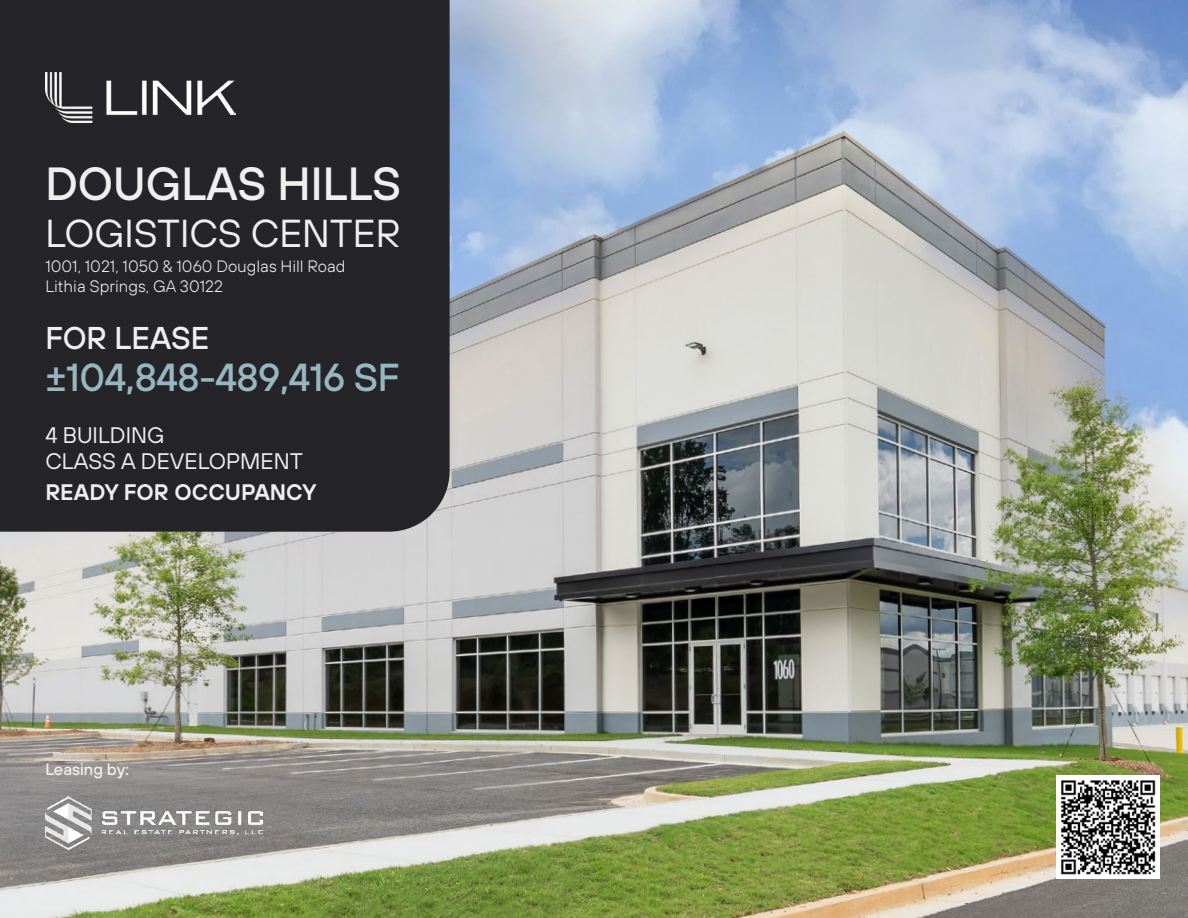
<style>
.page{position:relative;width:1188px;height:918px;background:#fff}
.page>*{position:absolute;margin:0;border:0;box-sizing:border-box;transform-origin:0 0}
.t1{font:500 46.5px "TT Hoves";color:#efefef}
.t2{font:500 39px "TT Hoves";letter-spacing:-.01em;color:#96b7c0}
.t3{font:39px "TT Hoves";color:#efefef}
.t4{font:500 31.5px "TT Hoves";color:#efefef}
.t5{font:22.5px/25.5px "TT Hoves";color:#efefef}
.t6{font:600 22.5px "TT Hoves";color:#efefef}
.t7{font:300 16.5px/19.5px "TT Hoves";color:#efefef}
.t8{font:500 16.5px "TT Hoves";color:#efefef}
</style>
<div class="page">
<img style="left:0;top:0;width:1188px;height:918px">
<div style="left:0;top:0;width:450px;height:532px;background:#252429"></div>
<img style="left:45px;top:72px;width:191px;height:51px">
<img style="left:1056px;top:775px;width:104px;height:104px">
<img style="left:45px;top:797px;width:218px;height:53px">
<h1 class="t1" style="left:45px;top:154px;width:357px">DOUGLAS HILLS</h1>
<h2 class="t3" style="left:45px;top:209px;width:357px">LOGISTICS CENTER</h2>
<p class="t7" style="left:45px;top:256px;width:302px">1001, 1021, 1050 &amp; 1060 Douglas Hill Road<br>Lithia Springs, GA 30122</p>
<h3 class="t4" style="left:45px;top:318px;width:166px">FOR LEASE</h3>
<h2 class="t2" style="left:45px;top:352px;width:356px">±104,848-489,416 SF</h2>
<h3 class="t5" style="left:45px;top:422px;width:259px">4 BUILDING<br>CLASS A DEVELOPMENT</h3>
<h3 class="t6" style="left:45px;top:478px;width:273px">READY FOR OCCUPANCY</h3>
<p class="t8" style="left:45px;top:759px;width:85px">Leasing by:</p>
</div>
